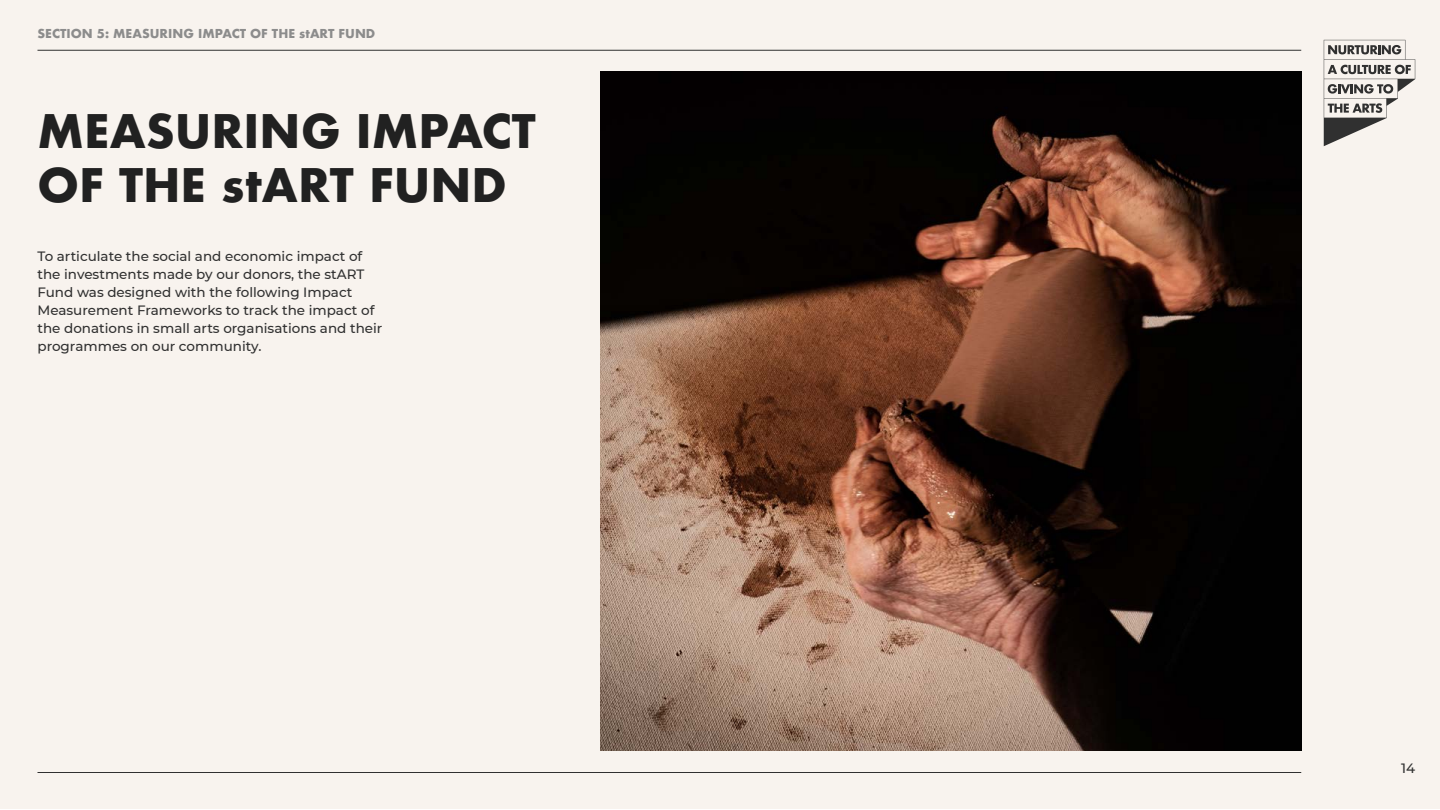
<style>
.page{position:relative;width:1440px;height:810px;background:#fff}
.page>*{position:absolute;margin:0;border:0;box-sizing:border-box;transform-origin:0 0}
.t1{font:700 45px/54px "Futura";color:#212121}
.t2{font:500 13.5px/18px "Montserrat";color:#303030}
.t3{font:700 12px "Futura";color:#8c8c8c}
</style>
<div class="page">
<div style="left:0;top:0;width:1440px;height:809px;background:#f8f3ee"></div>
<img style="left:601px;top:71px;width:700px;height:680px">
<svg style="left:1324px;top:40px;width:91px;height:106px"></svg>
<hr style="left:38px;top:50px;width:1263px;height:1px;background:#303030">
<hr style="left:38px;top:772px;width:1263px;height:1px;background:#303030">
<p class="t3" style="left:38px;top:24px;width:339px">SECTION 5: MEASURING IMPACT OF THE stART FUND</p>
<h1 class="t1" style="left:38px;top:104px;width:500px">MEASURING IMPACT<br>OF THE stART FUND</h1>
<p class="t2" style="left:38px;top:247px;width:347px">To articulate the social and economic impact of the investments made by our donors, the stART Fund was designed with the following Impact Measurement Frameworks to track the impact of the donations in small arts organisations and their programmes on our community.</p>
<p class="t2" style="left:1401px;top:758px;width:16px">14</p>
</div>
